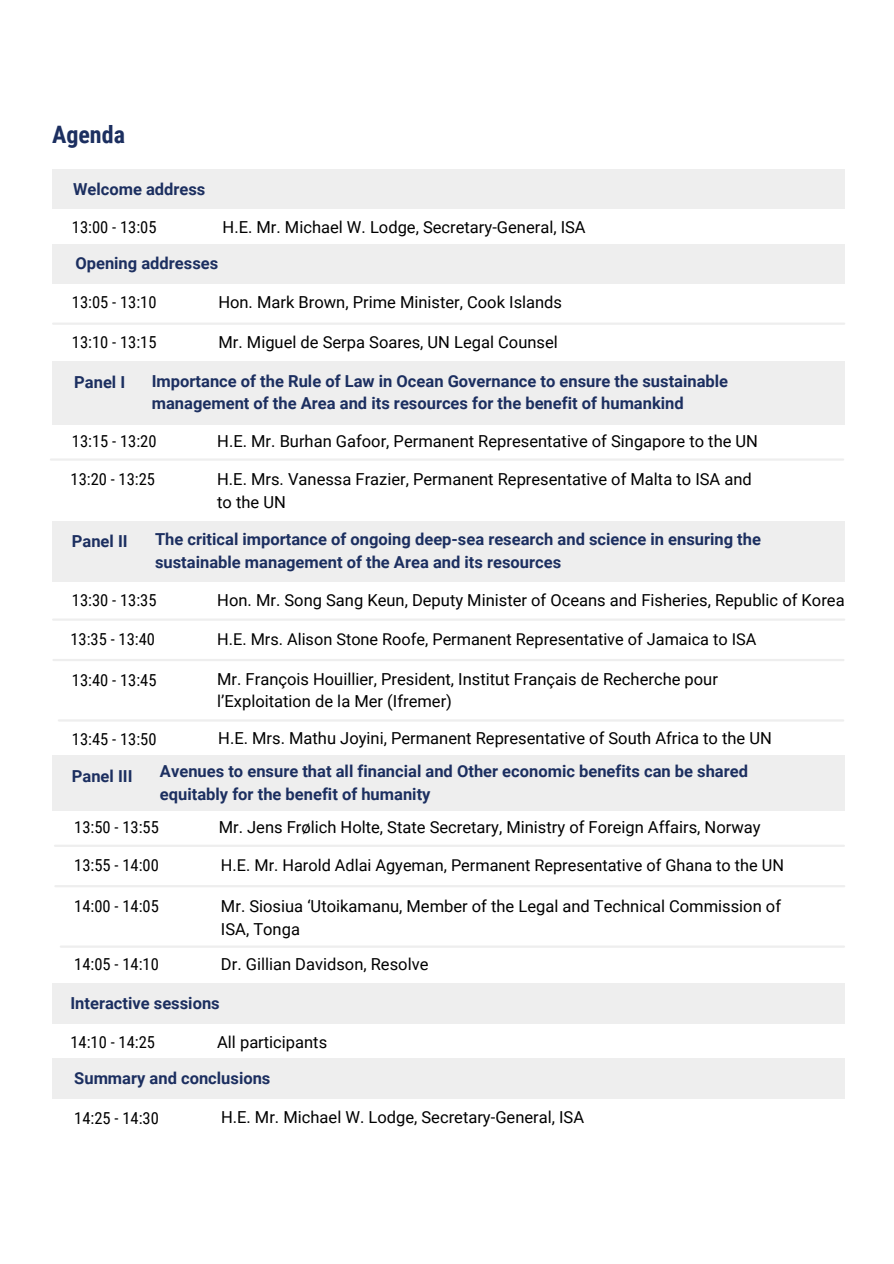
<style>
.page{position:relative;width:894px;height:1264px;background:#fff}
.page>*{position:absolute;margin:0;border:0;box-sizing:border-box;transform-origin:0 0}
.t1{font:700 24px "Roboto Condensed";color:#1c2f60}
.t2{font:16.5px/22.5px "Roboto";color:#000}
.t3{font:700 16.5px/22.5px "Roboto";color:#1c2f60}
.t4{font:16.5px "Roboto Condensed";color:#000}
.t5{font:16.35px "Roboto";color:#000}
</style>
<div class="page">
<hr style="left:53px;top:322px;width:791px;height:3px;background:#eee">
<div style="left:52px;top:243px;width:792px;height:40px;background:#eee"></div>
<div style="left:52px;top:361px;width:792px;height:63px;background:#eee"></div>
<hr style="left:51px;top:458px;width:791px;height:2px;background:#eee">
<div style="left:52px;top:521px;width:792px;height:60px;background:#eee"></div>
<hr style="left:53px;top:618px;width:791px;height:2px;background:#eee">
<hr style="left:53px;top:659px;width:790px;height:2px;background:#eee">
<hr style="left:59px;top:719px;width:784px;height:2px;background:#eee">
<div style="left:52px;top:755px;width:792px;height:55px;background:#eee"></div>
<hr style="left:55px;top:844px;width:788px;height:3px;background:#eee">
<hr style="left:55px;top:885px;width:789px;height:2px;background:#eee">
<hr style="left:61px;top:945px;width:782px;height:2px;background:#eee">
<div style="left:52px;top:982px;width:792px;height:41px;background:#eee"></div>
<div style="left:52px;top:1058px;width:792px;height:40px;background:#eee"></div>
<div style="left:52px;top:169px;width:792px;height:40px;background:#eee"></div>
<p class="t1" style="left:52px;top:120px;width:74px">Agenda</p>
<p class="t3" style="left:73px;top:178px;width:134px">Welcome address</p>
<p class="t4" style="left:72px;top:217px;width:86px">13:00 - 13:05</p>
<p class="t2" style="left:222px;top:216px;width:364px">H.E. Mr. Michael W. Lodge, Secretary-General, ISA</p>
<p class="t3" style="left:75px;top:252px;width:144px">Opening addresses</p>
<p class="t4" style="left:72px;top:293px;width:86px">13:05 - 13:10</p>
<p class="t4" style="left:72px;top:333px;width:86px">13:10 - 13:15</p>
<p class="t2" style="left:218px;top:291px;width:345px">Hon. Mark Brown, Prime Minister, Cook Islands</p>
<p class="t2" style="left:218px;top:331px;width:341px">Mr. Miguel de Serpa Soares, UN Legal Counsel</p>
<p class="t3" style="left:74px;top:371px;width:52px">Panel I</p>
<p class="t3" style="left:152px;top:370px;width:577px">Importance of the Rule of Law in Ocean Governance to ensure the sustainable management of the Area and its resources for the benefit of humankind</p>
<p class="t4" style="left:72px;top:431px;width:86px">13:15 - 13:20</p>
<p class="t4" style="left:70px;top:469px;width:86px">13:20 - 13:25</p>
<p class="t2" style="left:217px;top:430px;width:542px">H.E. Mr. Burhan Gafoor, Permanent Representative of Singapore to the UN</p>
<p class="t2" style="left:217px;top:468px;width:536px">H.E. Mrs. Vanessa Frazier, Permanent Representative of Malta to ISA and to the UN</p>
<p class="t3" style="left:72px;top:530px;width:57px">Panel II</p>
<p class="t3" style="left:155px;top:528px;width:607px">The critical importance of ongoing deep-sea research and science in ensuring the sustainable management of the Area and its resources</p>
<p class="t4" style="left:72px;top:591px;width:86px">13:30 - 13:35</p>
<p class="t4" style="left:70px;top:629px;width:86px">13:35 - 13:40</p>
<p class="t2" style="left:217px;top:589px;width:628px">Hon. Mr. Song Sang Keun, Deputy Minister of Oceans and Fisheries, Republic of Korea</p>
<p class="t5" style="left:217px;top:629px;width:540px">H.E. Mrs. Alison Stone Roofe, Permanent Representative of Jamaica to ISA</p>
<p class="t4" style="left:72px;top:671px;width:86px">13:40 - 13:45</p>
<p class="t2" style="left:217px;top:667px;width:502px">Mr. François Houillier, President, Institut Français de Recherche pour l’Exploitation de la Mer (Ifremer)</p>
<p class="t4" style="left:72px;top:729px;width:86px">13:45 - 13:50</p>
<p class="t2" style="left:218px;top:726px;width:555px">H.E. Mrs. Mathu Joyini, Permanent Representative of South Africa to the UN</p>
<p class="t3" style="left:72px;top:764px;width:62px">Panel III</p>
<p class="t3" style="left:160px;top:760px;width:589px">Avenues to ensure that all financial and Other economic benefits can be shared equitably for the benefit of humanity</p>
<p class="t4" style="left:74px;top:817px;width:86px">13:50 - 13:55</p>
<p class="t4" style="left:74px;top:856px;width:86px">13:55 - 14:00</p>
<p class="t2" style="left:219px;top:815px;width:543px">Mr. Jens Frølich Holte, State Secretary, Ministry of Foreign Affairs, Norway</p>
<p class="t5" style="left:221px;top:856px;width:564px">H.E. Mr. Harold Adlai Agyeman, Permanent Representative of Ghana to the UN</p>
<p class="t4" style="left:74px;top:897px;width:86px">14:00 - 14:05</p>
<p class="t2" style="left:221px;top:895px;width:561px">Mr. Siosiua ‘Utoikamanu, Member of the Legal and Technical Commission of<br>ISA, Tonga</p>
<p class="t4" style="left:74px;top:954px;width:86px">14:05 - 14:10</p>
<p class="t2" style="left:221px;top:953px;width:209px">Dr. Gillian Davidson, Resolve</p>
<p class="t3" style="left:70px;top:991px;width:151px">Interactive sessions</p>
<p class="t4" style="left:70px;top:1032px;width:86px">14:10 - 14:25</p>
<p class="t2" style="left:217px;top:1030px;width:111px">All participants</p>
<p class="t3" style="left:74px;top:1067px;width:198px">Summary and conclusions</p>
<p class="t4" style="left:74px;top:1108px;width:86px">14:25 - 14:30</p>
<p class="t2" style="left:221px;top:1106px;width:364px">H.E. Mr. Michael W. Lodge, Secretary-General, ISA</p>
</div>
